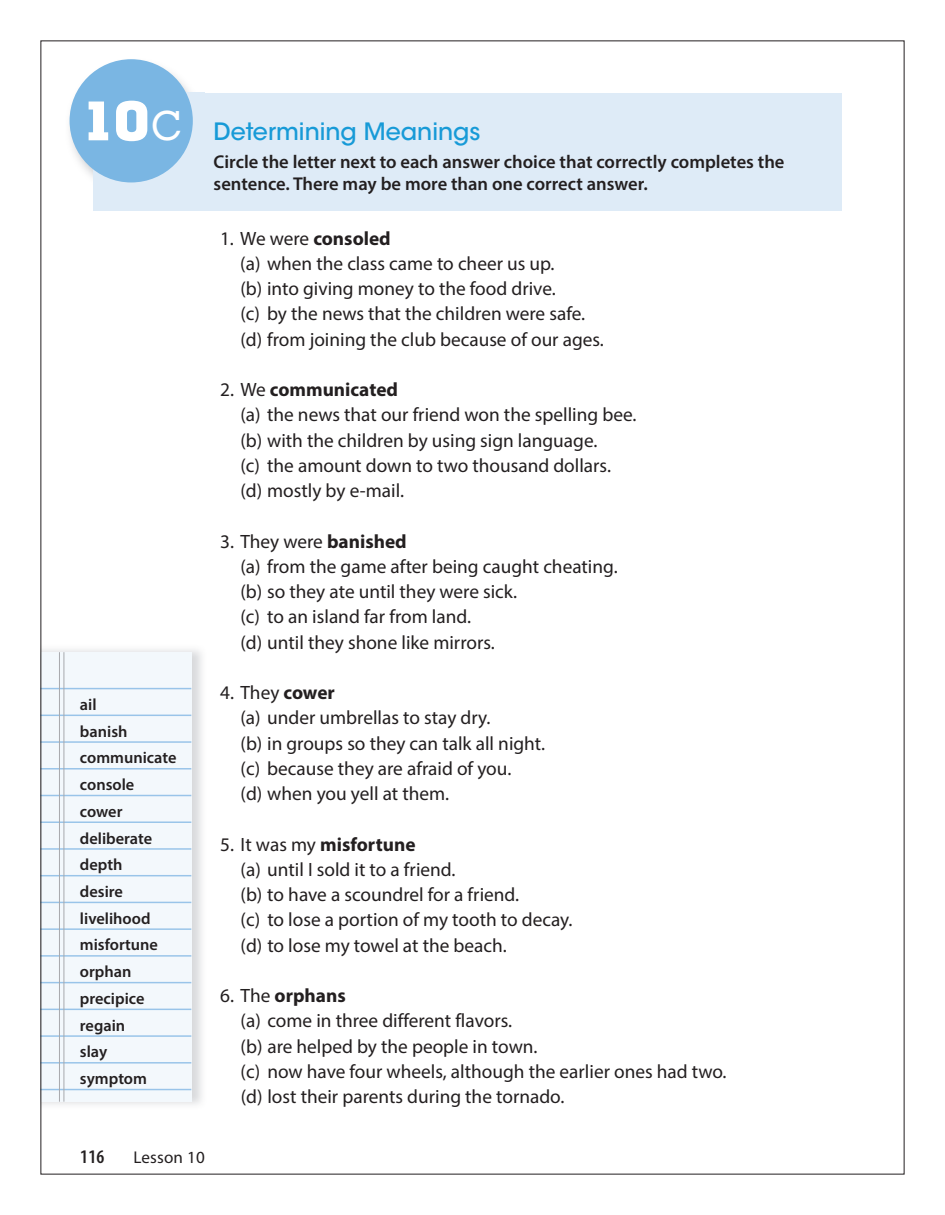
<style>
.page{position:relative;width:945px;height:1215px;background:#fff}
.page>*{position:absolute;margin:0;border:0;box-sizing:border-box;transform-origin:0 0}
.t1{font:800 54.9px "Memphis";color:#fff}
.t2{font:500 23.7px "ITC Avant Garde Std";color:#179ad7}
.t3{font:19.35px/25.2px "Myriad Pro";color:#231f20}
.t4{font:600 condensed 19.35px "Myriad Pro";color:#231f20}
.t5{font:600 18.6px/22.2px "Myriad Pro";color:#231f20}
.t6{font:17.1px "Myriad Pro";letter-spacing:.01em;color:#231f20}
.t7{font:600 16.35px/26.7px "Myriad Pro";color:#231f20}
.s1{font-weight:500;font-size:40.05px}
.s2{font-weight:700}
</style>
<div class="page">
<img style="left:42px;top:649px;width:160px;height:456px">
<div style="left:41px;top:652px;width:150px;height:450px;background:#f3f8fc"></div>
<hr style="left:41px;top:688px;width:150px;height:1px;background:#99c4e9">
<hr style="left:41px;top:715px;width:150px;height:1px;background:#99c4e9">
<hr style="left:41px;top:741px;width:150px;height:2px;background:#99c4e9">
<hr style="left:41px;top:768px;width:150px;height:2px;background:#99c4e9">
<hr style="left:41px;top:795px;width:150px;height:1px;background:#99c4e9">
<hr style="left:41px;top:821px;width:150px;height:2px;background:#99c4e9">
<hr style="left:41px;top:848px;width:150px;height:2px;background:#99c4e9">
<hr style="left:41px;top:875px;width:150px;height:1px;background:#99c4e9">
<hr style="left:41px;top:902px;width:150px;height:1px;background:#99c4e9">
<hr style="left:41px;top:928px;width:150px;height:2px;background:#99c4e9">
<hr style="left:41px;top:955px;width:150px;height:2px;background:#99c4e9">
<hr style="left:41px;top:982px;width:150px;height:1px;background:#99c4e9">
<hr style="left:41px;top:1009px;width:150px;height:1px;background:#99c4e9">
<hr style="left:41px;top:1035px;width:150px;height:2px;background:#99c4e9">
<hr style="left:41px;top:1062px;width:150px;height:2px;background:#99c4e9">
<hr style="left:41px;top:1089px;width:150px;height:1px;background:#99c4e9">
<hr style="left:64px;top:652px;width:1px;height:450px;background:#a8a9ad">
<hr style="left:59px;top:652px;width:1px;height:450px;background:#a8a9ad">
<div style="left:93px;top:93px;width:749px;height:117px;background:#deebf7"></div>
<img style="left:69px;top:59px;width:136px;height:118px">
<img style="left:93px;top:93px;width:112px;height:90px">
<div style="left:70px;top:59px;width:123px;height:123px;background:#7ab6e3;border-radius:50%"></div>
<h1 class="t1" style="left:80px;top:85px;width:104px">10<span class="s1">C</span></h1>
<p class="t7" style="left:80px;top:691px;width:98px">ail<br>banish communicate console cower deliberate depth<br>desire livelihood misfortune orphan precipice regain<br>slay symptom</p>
<p class="t2" style="left:214px;top:117px;width:268px">Determining Meanings</p>
<p class="t5" style="left:214px;top:150px;width:572px">Circle the letter next to each answer choice that correctly completes the sentence. There may be more than one correct answer.</p>
<p class="t3" style="left:240px;top:225px;width:365px;text-indent:-20px">1. We were <span class="s2">consoled<br></span>(a) when the class came to cheer us up.<br>(b) into giving money to the food drive.<br>(c) by the news that the children were safe. (d) from joining the club because of our ages.</p>
<p class="t3" style="left:240px;top:377px;width:398px;text-indent:-20px">2. We <span class="s2">communicated<br></span>(a) the news that our friend won the spelling bee. (b) with the children by using sign language.<br>(c) the amount down to two thousand dollars. (d) mostly by e-mail.</p>
<p class="t3" style="left:240px;top:528px;width:379px;text-indent:-20px">3. They were <span class="s2">banished<br></span>(a) from the game after being caught cheating. (b) so they ate until they were sick.<br>(c) to an island far from land.<br>(d) until they shone like mirrors.</p>
<p class="t3" style="left:241px;top:680px;width:306px;text-indent:-20px">4. They <span class="s2">cower<br></span>(a) under umbrellas to stay dry.<br>(b) in groups so they can talk all night. (c) because they are afraid of you.<br>(d) when you yell at them.</p>
<p class="t3" style="left:241px;top:831px;width:334px;text-indent:-20px">5. It was my <span class="s2">misfortune<br></span>(a) until I sold it to a friend.<br>(b) to have a scoundrel for a friend.<br>(c) to lose a portion of my tooth to decay. (d) to lose my towel at the beach.</p>
<p class="t3" style="left:241px;top:983px;width:487px;text-indent:-20px">6. The <span class="s2">orphans<br></span>(a) come in three different flavors.<br>(b) are helped by the people in town.<br>(c) now have four wheels, although the earlier ones had two. (d) lost their parents during the tornado.</p>
<p class="t4" style="left:80px;top:1146px;width:26px">116</p>
<p class="t6" style="left:134px;top:1146px;width:73px">Lesson 10</p>
</div>
